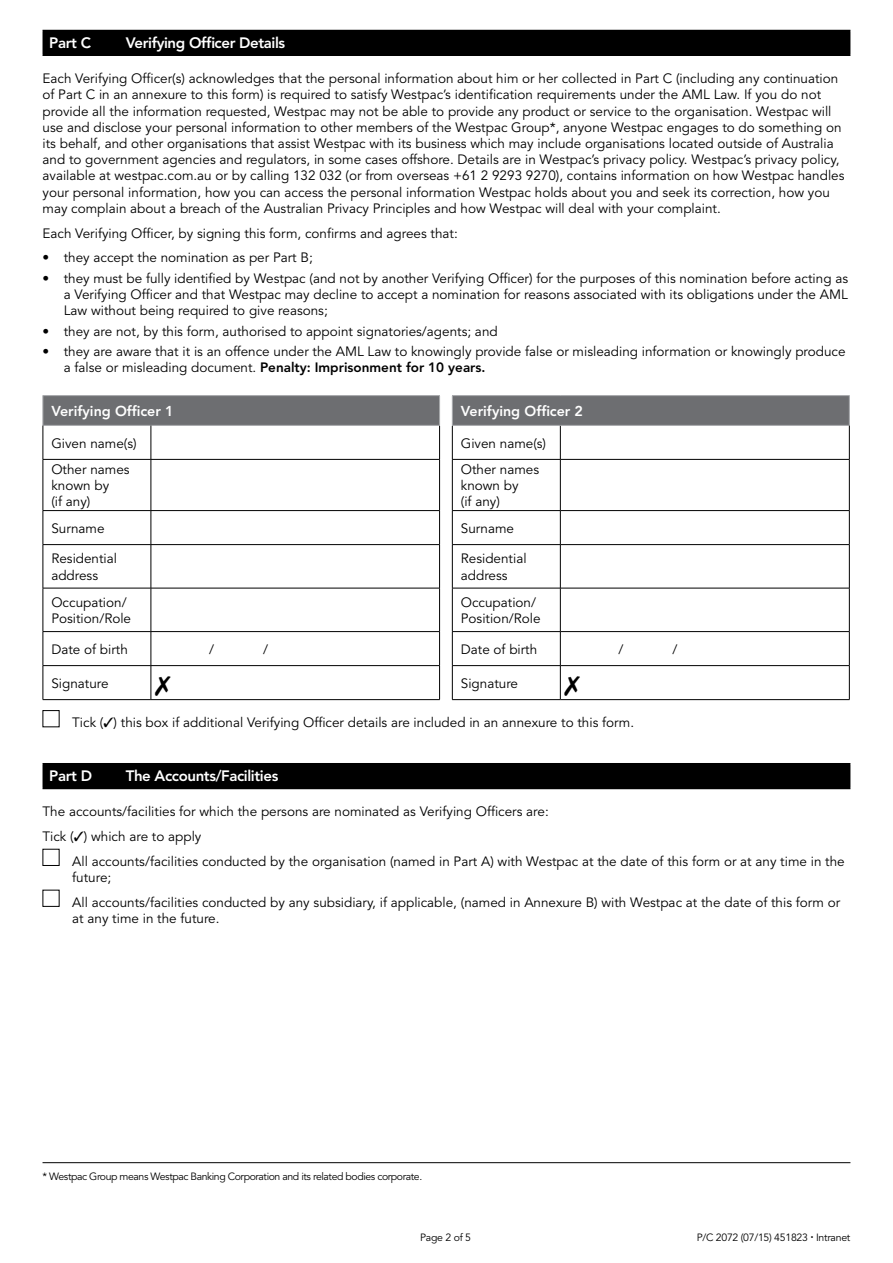
<style>
.page{position:relative;width:893px;height:1263px;background:#fff}
.page>*{position:absolute;margin:0;border:0;box-sizing:border-box;transform-origin:0 0}
.t1{font:800 15px "Avenir";letter-spacing:-.025em;color:#fff}
.t2{font:800 14.25px "Avenir";color:#fff}
.t3{font:13.5px/16.2px "Avenir";color:#000}
.t4{font:10.5px "Avenir";letter-spacing:-.04em;color:#000}
.s1{font-weight:800}
</style>
<div class="page">
<div style="left:43px;top:31px;width:807px;height:24px;background:#000"></div>
<hr style="left:43px;top:30px;width:807px;height:1px;background:#000">
<hr style="left:43px;top:55px;width:807px;height:1px;background:#000">
<hr style="left:43px;top:425px;width:108px;height:1px;background:#a7a9ac">
<hr style="left:151px;top:425px;width:289px;height:1px;background:#a7a9ac">
<hr style="left:452px;top:425px;width:108px;height:1px;background:#a7a9ac">
<hr style="left:43px;top:426px;width:1px;height:33px;background:#000">
<hr style="left:151px;top:426px;width:1px;height:33px;background:#000">
<hr style="left:439px;top:426px;width:1px;height:33px;background:#000">
<hr style="left:452px;top:426px;width:1px;height:33px;background:#000">
<hr style="left:560px;top:426px;width:1px;height:33px;background:#000">
<hr style="left:43px;top:459px;width:108px;height:1px;background:#000">
<hr style="left:43px;top:460px;width:1px;height:50px;background:#000">
<hr style="left:151px;top:459px;width:289px;height:1px;background:#000">
<hr style="left:151px;top:460px;width:1px;height:50px;background:#000">
<hr style="left:439px;top:460px;width:1px;height:50px;background:#000">
<hr style="left:452px;top:459px;width:108px;height:1px;background:#000">
<hr style="left:452px;top:460px;width:1px;height:50px;background:#000">
<hr style="left:560px;top:460px;width:1px;height:50px;background:#000">
<hr style="left:43px;top:510px;width:108px;height:1px;background:#000">
<hr style="left:43px;top:511px;width:1px;height:33px;background:#000">
<hr style="left:151px;top:510px;width:289px;height:1px;background:#000">
<hr style="left:151px;top:511px;width:1px;height:33px;background:#000">
<hr style="left:439px;top:511px;width:1px;height:33px;background:#000">
<hr style="left:452px;top:510px;width:108px;height:1px;background:#000">
<hr style="left:452px;top:511px;width:1px;height:33px;background:#000">
<hr style="left:560px;top:511px;width:1px;height:33px;background:#000">
<hr style="left:43px;top:544px;width:108px;height:1px;background:#000">
<hr style="left:43px;top:545px;width:1px;height:43px;background:#000">
<hr style="left:151px;top:544px;width:289px;height:1px;background:#000">
<hr style="left:151px;top:545px;width:1px;height:43px;background:#000">
<hr style="left:439px;top:545px;width:1px;height:43px;background:#000">
<hr style="left:452px;top:544px;width:108px;height:1px;background:#000">
<hr style="left:452px;top:545px;width:1px;height:43px;background:#000">
<hr style="left:560px;top:545px;width:1px;height:43px;background:#000">
<hr style="left:43px;top:588px;width:108px;height:1px;background:#000">
<hr style="left:43px;top:588px;width:1px;height:43px;background:#000">
<hr style="left:151px;top:588px;width:289px;height:1px;background:#000">
<hr style="left:151px;top:588px;width:1px;height:43px;background:#000">
<hr style="left:439px;top:588px;width:1px;height:43px;background:#000">
<hr style="left:452px;top:588px;width:108px;height:1px;background:#000">
<hr style="left:452px;top:588px;width:1px;height:43px;background:#000">
<hr style="left:560px;top:588px;width:1px;height:43px;background:#000">
<hr style="left:43px;top:631px;width:108px;height:1px;background:#000">
<hr style="left:43px;top:632px;width:1px;height:33px;background:#000">
<hr style="left:151px;top:631px;width:289px;height:1px;background:#000">
<hr style="left:151px;top:632px;width:1px;height:33px;background:#000">
<hr style="left:439px;top:632px;width:1px;height:33px;background:#000">
<hr style="left:452px;top:631px;width:108px;height:1px;background:#000">
<hr style="left:452px;top:632px;width:1px;height:33px;background:#000">
<hr style="left:560px;top:632px;width:1px;height:33px;background:#000">
<hr style="left:43px;top:665px;width:108px;height:1px;background:#000">
<hr style="left:43px;top:666px;width:1px;height:33px;background:#000">
<hr style="left:151px;top:665px;width:289px;height:1px;background:#000">
<hr style="left:151px;top:666px;width:1px;height:33px;background:#000">
<hr style="left:439px;top:666px;width:1px;height:33px;background:#000">
<hr style="left:452px;top:665px;width:108px;height:1px;background:#000">
<hr style="left:452px;top:666px;width:1px;height:33px;background:#000">
<hr style="left:560px;top:666px;width:1px;height:33px;background:#000">
<hr style="left:43px;top:699px;width:108px;height:1px;background:#000">
<hr style="left:151px;top:699px;width:289px;height:1px;background:#000">
<hr style="left:452px;top:699px;width:108px;height:1px;background:#000">
<hr style="left:560px;top:425px;width:290px;height:1px;background:#a7a9ac">
<hr style="left:849px;top:426px;width:1px;height:33px;background:#000">
<hr style="left:560px;top:459px;width:289px;height:1px;background:#000">
<hr style="left:849px;top:460px;width:1px;height:50px;background:#000">
<hr style="left:560px;top:510px;width:289px;height:1px;background:#000">
<hr style="left:849px;top:511px;width:1px;height:33px;background:#000">
<hr style="left:560px;top:544px;width:289px;height:1px;background:#000">
<hr style="left:849px;top:545px;width:1px;height:43px;background:#000">
<hr style="left:560px;top:588px;width:289px;height:1px;background:#000">
<hr style="left:849px;top:588px;width:1px;height:43px;background:#000">
<hr style="left:560px;top:631px;width:289px;height:1px;background:#000">
<hr style="left:849px;top:632px;width:1px;height:33px;background:#000">
<hr style="left:560px;top:665px;width:289px;height:1px;background:#000">
<hr style="left:849px;top:666px;width:1px;height:33px;background:#000">
<hr style="left:560px;top:699px;width:289px;height:1px;background:#000">
<hr style="left:43px;top:395px;width:108px;height:1px;background:#a7a9ac">
<hr style="left:151px;top:395px;width:289px;height:1px;background:#a7a9ac">
<hr style="left:452px;top:395px;width:108px;height:1px;background:#a7a9ac">
<hr style="left:560px;top:395px;width:290px;height:1px;background:#a7a9ac">
<div style="left:43px;top:396px;width:807px;height:29px;background:#6d6e71"></div>
<div style="left:43px;top:764px;width:807px;height:24px;background:#000"></div>
<hr style="left:43px;top:763px;width:807px;height:1px;background:#000">
<hr style="left:43px;top:788px;width:807px;height:1px;background:#000">
<hr style="left:43px;top:1162px;width:807px;height:1px;background:#000">
<p class="t1" style="left:49px;top:34px;width:43px">Part C</p>
<p class="t1" style="left:126px;top:34px;width:161px">Verifying Officer Details</p>
<p class="t3" style="left:43px;top:71px;width:803px">Each Verifying Officer(s) acknowledges that the personal information about him or her collected in Part C (including any continuation of Part C in an annexure to this form) is required to satisfy Westpac’s identification requirements under the AML Law. If you do not provide all the information requested, Westpac may not be able to provide any product or service to the organisation. Westpac will use and disclose your personal information to other members of the Westpac Group*, anyone Westpac engages to do something on its behalf, and other organisations that assist Westpac with its business which may include organisations located outside of Australia and to government agencies and regulators, in some cases offshore. Details are in Westpac’s privacy policy. Westpac’s privacy policy, available at westpac.com.au or by calling 132 032 (or from overseas +61 2 9293 9270), contains information on how Westpac handles your personal information, how you can access the personal information Westpac holds about you and seek its correction, how you may complain about a breach of the Australian Privacy Principles and how Westpac will deal with your complaint.</p>
<p class="t3" style="left:43px;top:225px;width:417px">Each Verifying Officer, by signing this form, confirms and agrees that:</p>
<p class="t3" style="left:43px;top:250px;width:272px">• they accept the nomination as per Part B;</p>
<p class="t3" style="left:64px;top:270px;width:786px;text-align:justify;text-indent:-21px">• they must be fully identified by Westpac (and not by another Verifying Officer) for the purposes of this nomination before acting as a Verifying Officer and that Westpac may decline to accept a nomination for reasons associated with its obligations under the AML Law without being required to give reasons;</p>
<p class="t3" style="left:43px;top:323px;width:457px">• they are not, by this form, authorised to appoint signatories/agents; and</p>
<p class="t3" style="left:64px;top:344px;width:783px;text-indent:-21px">• they are aware that it is an offence under the AML Law to knowingly provide false or misleading information or knowingly produce a false or misleading document. <span class="s1">Penalty: Imprisonment for 10 years.</span></p>
<p class="t2" style="left:51px;top:402px;width:124px">Verifying Officer 1</p>
<p class="t2" style="left:461px;top:402px;width:124px">Verifying Officer 2</p>
<p class="t3" style="left:51px;top:435px;width:87px">Given name(s)</p>
<p class="t3" style="left:461px;top:435px;width:87px">Given name(s)</p>
<p class="t3" style="left:51px;top:462px;width:80px">Other names known by<br>(if any)</p>
<p class="t3" style="left:461px;top:462px;width:80px">Other names known by<br>(if any)</p>
<p class="t3" style="left:51px;top:520px;width:55px">Surname</p>
<p class="t3" style="left:461px;top:520px;width:55px">Surname</p>
<p class="t3" style="left:51px;top:551px;width:67px">Residential address</p>
<p class="t3" style="left:461px;top:551px;width:67px">Residential address</p>
<p class="t3" style="left:51px;top:594px;width:81px">Occupation/<br>Position/Role</p>
<p class="t3" style="left:461px;top:594px;width:81px">Occupation/<br>Position/Role</p>
<p class="t3" style="left:51px;top:641px;width:78px">Date of birth</p>
<p class="t3" style="left:209px;top:641px;width:6px">/</p>
<p class="t3" style="left:263px;top:641px;width:6px">/</p>
<p class="t3" style="left:461px;top:641px;width:78px">Date of birth</p>
<p class="t3" style="left:619px;top:641px;width:6px">/</p>
<p class="t3" style="left:673px;top:641px;width:6px">/</p>
<p class="t3" style="left:51px;top:675px;width:59px">Signature</p>
<p class="t3" style="left:461px;top:675px;width:59px">Signature</p>
<p class="t3" style="left:72px;top:715px;width:563px">Tick (✓) this box if additional Verifying Officer details are included in an annexure to this form.</p>
<p class="t1" style="left:49px;top:767px;width:44px">Part D</p>
<p class="t1" style="left:126px;top:767px;width:154px">The Accounts/Facilities</p>
<p class="t3" style="left:43px;top:800px;width:508px;line-height:24.8px">The accounts/facilities for which the persons are nominated as Verifying Officers are:<br>Tick (✓) which are to apply</p>
<p class="t3" style="left:72px;top:853px;width:774px">All accounts/facilities conducted by the organisation (named in Part A) with Westpac at the date of this form or at any time in the future;</p>
<p class="t3" style="left:72px;top:894px;width:770px">All accounts/facilities conducted by any subsidiary, if applicable, (named in Annexure B) with Westpac at the date of this form or at any time in the future.</p>
<p class="t4" style="left:43px;top:1170px;width:381px">* Westpac Group means Westpac Banking Corporation and its related bodies corporate.</p>
<p class="t4" style="left:420px;top:1232px;width:52px">Page 2 of 5</p>
<p class="t4" style="left:697px;top:1232px;width:155px">P/C 2072 (07/15) 451823 Intranet</p>
</div>
